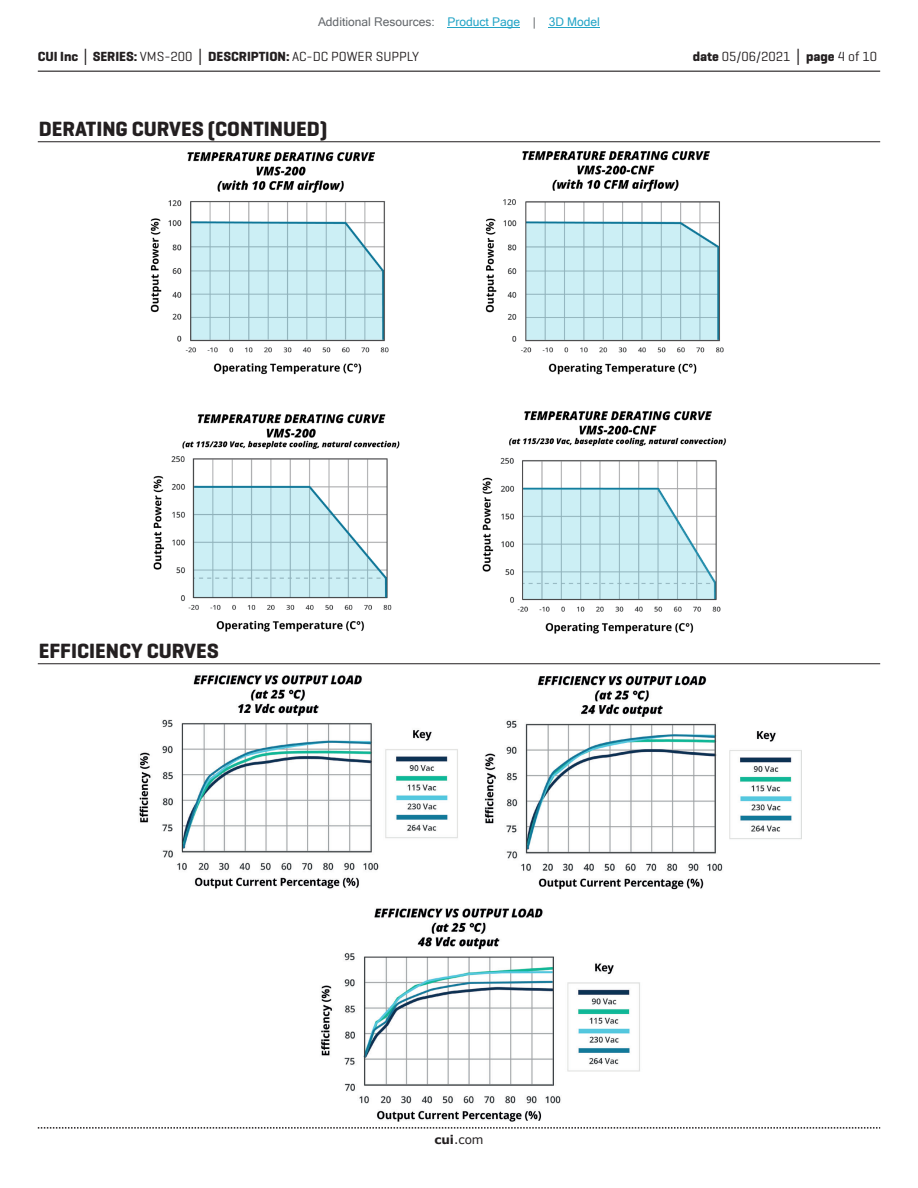
<style>
.page{position:relative;width:918px;height:1188px;background:#fff}
.page>*{position:absolute;margin:0;border:0;box-sizing:border-box;transform-origin:0 0}
.t1{font:700 21px "Geogrotesque";color:#231f20}
.t2{font:700 13.5px "Geogrotesque";color:#231f20}
.t3{font:13.5px "Geogrotesque";color:#231f20}
.t4{font:12px "Microsoft Sans Serif";color:#63676b}
.t5{font:12px "Verdana";color:#231f20}
.s1{color:#23a4c6}
.s2{font-family:"Verdana"}
.s3{font-weight:400}
.s4{font-weight:700}
.s5{font-family:"Verdana";font-weight:700}
</style>
<div class="page">
<hr style="left:38px;top:71px;width:842px;height:1px;background:#231f20">
<svg style="left:38px;top:1127px;width:842px;height:2px"></svg>
<hr style="left:38px;top:663px;width:842px;height:1px;background:#231f20">
<hr style="left:38px;top:141px;width:842px;height:1px;background:#231f20">
<img style="left:139px;top:675px;width:663px;height:446px">
<img style="left:150px;top:151px;width:574px;height:224px">
<img style="left:153px;top:411px;width:573px;height:223px">
<hr style="left:448px;top:27px;width:72px;height:1px;background:#23a4c6">
<hr style="left:549px;top:27px;width:51px;height:1px;background:#23a4c6">
<p class="t4" style="left:318px;top:15px;width:283px">Additional Resources: <span class="s1">Product Page</span> | <span class="s1">3D Model</span></p>
<p class="t2" style="left:38px;top:48px;width:383px">CUI Inc <span class="s2">│</span> SERIES: <span class="s3">VMS-200</span> <span class="s2">│</span> DESCRIPTION: <span class="s3">AC-DC POWER SUPPLY</span></p>
<p class="t3" style="left:693px;top:48px;width:186px"><span class="s4">date</span> 05/06/2021 <span class="s5">│</span> <span class="s4">page</span> 4 of 10</p>
<h1 class="t1" style="left:39px;top:116px;width:290px">DERATING CURVES (CONTINUED)</h1>
<h1 class="t1" style="left:39px;top:638px;width:181px">EFFICIENCY CURVES</h1>
<p class="t5" style="left:434px;top:1131px;width:51px"><span class="s4">cui</span>.com</p>
</div>
